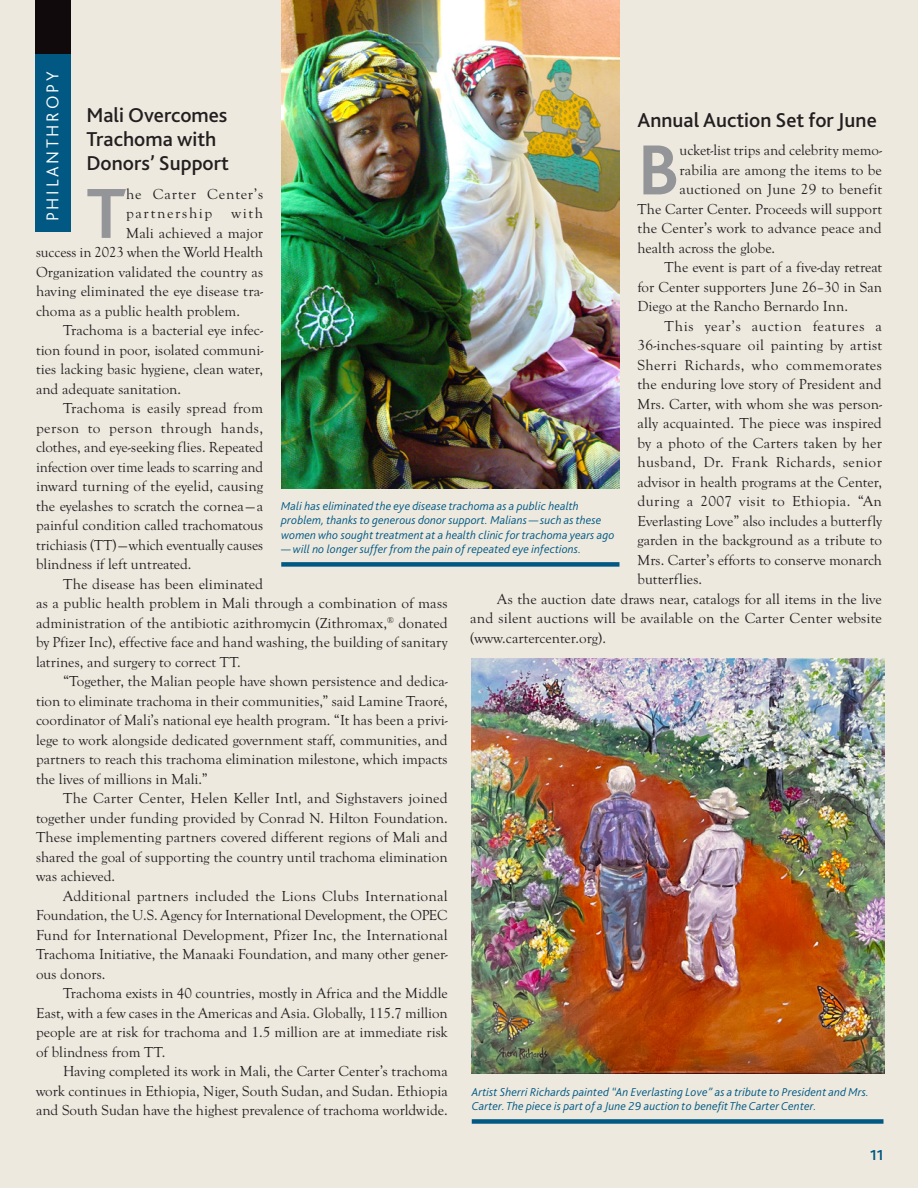
<style>
.page{position:relative;width:918px;height:1188px;background:#ede9df}
.page>*{position:absolute;margin:0;border:0;box-sizing:border-box;transform-origin:0 0}
._1st_Para{font:700 74.25px "Bliss 2";color:#939598}
.News_Brief_Head{font:500 21px/24px "Bliss 2";color:#231f20}
.t1{font:300 18px "Bliss 2";letter-spacing:.15em;color:#fff}
.New_Body{font:15px/19.5px "Goudy Old Sty";color:#231f20;text-align:justify}
._1st_Para-2{font:15px "Goudy Old Sty";color:#231f20}
._1st_Para-3{font:15px/19.5px "Goudy Old Sty";letter-spacing:.07em;color:#231f20}
.t2{font:700 15px "Bliss 2";color:#005883}
.New_Caption_with_Rul{font:italic 300 12px/14.4px "Bliss 2";letter-spacing:.01em;color:#005883}
</style>
<div class="page">
<div style="left:35px;top:0;width:36px;height:63px;background:#110a0c"></div>
<div style="left:35px;top:54px;width:36px;height:178px;background:#005883"></div>
<div style="left:281px;top:562px;width:339px;height:5px;background:#005883"></div>
<img style="left:281px;top:0;width:339px;height:489px">
<div style="left:472px;top:1119px;width:412px;height:5px;background:#005883"></div>
<img style="left:472px;top:659px;width:413px;height:414px">
<p class="t1" style="left:41px;top:221px;width:151px;rotate:-90deg">PHILANTHROPY</p>
<p class="News_Brief_Head" style="left:86px;top:103px;width:144px">Mali Overcomes<br>Trachoma with<br>Donors’ Support</p>
<p class="_1st_Para" style="left:86px;top:167px;width:41px">T</p>
<p class="_1st_Para-3" style="left:126px;top:185px;width:139px">he Carter Center’s partnership</p>
<p class="News_Brief_Head" style="left:638px;top:107px;width:241px">Annual Auction Set for June</p>
<p class="_1st_Para" style="left:638px;top:124px;width:44px">B</p>
<p class="_1st_Para-2" style="left:680px;top:142px;width:204px">ucket-list trips and celebrity memo-</p>
<p class="_1st_Para-2" style="left:680px;top:162px;width:204px">rabilia are among the items to be</p>
<p class="_1st_Para-2" style="left:680px;top:181px;width:204px">auctioned on June 29 to benefit</p>
<p class="_1st_Para-2" style="left:638px;top:201px;width:246px">The Carter Center. Proceeds will support</p>
<p class="_1st_Para-2" style="left:638px;top:220px;width:246px">the Center’s work to advance peace and</p>
<p class="_1st_Para-2" style="left:638px;top:240px;width:139px">health across the globe.</p>
<p class="New_Body" style="left:638px;top:258px;width:246px;text-indent:27px">The event is part of a five-day retreat for Center supporters June 26–30 in San Diego at the Rancho Bernardo Inn.</p>
<p class="New_Body" style="left:638px;top:317px;width:246px;text-indent:27px">This year’s auction features a 36-inches-square oil painting by artist Sherri Richards, who commemorates the enduring love story of President and Mrs. Carter, with whom she was person&shy;ally acquainted. The piece was inspired by a photo of the Carters taken by her husband, Dr. Frank Richards, senior advisor in health programs at the Center, during a 2007 visit to Ethiopia. “An Everlasting Love” also includes a butterfly garden in the background as a tribute to Mrs. Carter’s efforts to conserve monarch butterflies.</p>
<p class="New_Body" style="left:470px;top:590px;width:413px;text-indent:27px">As the auction date draws near, catalogs for all items in the live and silent auctions will be available on the Carter Center website (www.cartercenter.org).</p>
<p class="_1st_Para-2" style="left:231px;top:205px;width:33px">with</p>
<p class="_1st_Para-2" style="left:126px;top:225px;width:139px">Mali achieved a major</p>
<p class="_1st_Para-2" style="left:36px;top:244px;width:229px">success in 2023 when the World Health</p>
<p class="_1st_Para-2" style="left:36px;top:264px;width:229px">Organization validated the country as</p>
<p class="_1st_Para-2" style="left:36px;top:283px;width:229px">having eliminated the eye disease tra-</p>
<p class="_1st_Para-2" style="left:36px;top:303px;width:206px">choma as a public health problem.</p>
<p class="New_Body" style="left:36px;top:321px;width:229px;text-indent:27px">Trachoma is a bacterial eye infec&shy;tion found in poor, isolated communi&shy;ties lacking basic hygiene, clean water, and adequate sanitation.</p>
<p class="New_Body" style="left:36px;top:399px;width:229px;text-indent:27px">Trachoma is easily spread from person to person through hands, clothes, and eye-seeking flies. Repeated infection over time leads to scarring and inward turning of the eyelid, causing the eyelashes to scratch the cornea—a painful condition called trachomatous trichiasis (TT)—which eventually causes blindness if left untreated.</p>
<p class="New_Body" style="left:36px;top:575px;width:413px;text-align:left;text-indent:27px">The disease has been eliminated<br>as a public health problem in Mali through a combination of mass administration of the antibiotic azithromycin (Zithromax,<sup>®</sup> donated by Pfizer Inc), effective face and hand washing, the building of sanitary latrines, and surgery to correct TT.</p>
<p class="New_Body" style="left:36px;top:672px;width:413px;text-indent:27px">“Together, the Malian people have shown persistence and dedica&shy;tion to eliminate trachoma in their communities,” said Lamine Traoré, coordinator of Mali’s national eye health program. “It has been a privi&shy;lege to work alongside dedicated government staff, communities, and partners to reach this trachoma elimination milestone, which impacts the lives of millions in Mali.”</p>
<p class="New_Body" style="left:36px;top:789px;width:413px;text-indent:27px">The Carter Center, Helen Keller Intl, and Sighstavers joined together under funding provided by Conrad N. Hilton Foundation.<br>These implementing partners covered different regions of Mali and shared the goal of supporting the country until trachoma elimination was achieved.</p>
<p class="New_Body" style="left:36px;top:887px;width:413px;text-indent:27px">Additional partners included the Lions Clubs International Foundation, the U.S. Agency for International Development, the OPEC Fund for International Development, Pfizer Inc, the International Trachoma Initiative, the Manaaki Foundation, and many other gener&shy;ous donors.</p>
<p class="New_Body" style="left:36px;top:984px;width:413px;text-indent:27px">Trachoma exists in 40 countries, mostly in Africa and the Middle East, with a few cases in the Americas and Asia. Globally, 115.7 million people are at risk for trachoma and 1.5 million are at immediate risk of blindness from TT.</p>
<p class="New_Body" style="left:36px;top:1062px;width:413px;text-indent:27px">Having completed its work in Mali, the Carter Center’s trachoma work continues in Ethiopia, Niger, South Sudan, and Sudan. Ethiopia and South Sudan have the highest prevalence of trachoma worldwide.</p>
<p class="New_Caption_with_Rul" style="left:281px;top:498px;width:335px">Mali has eliminated the eye disease trachoma as a public health problem, thanks to generous donor support. Malians — such as these women who sought treatment at a health clinic for trachoma years ago</p>
<p class="New_Caption_with_Rul" style="left:281px;top:542px;width:301px">— will no longer suffer from the pain of repeated eye infections.</p>
<p class="New_Caption_with_Rul" style="left:472px;top:1084px;width:399px">Artist Sherri Richards painted “An Everlasting Love” as a tribute to President and Mrs.<br>Carter. The piece is part of a June 29 auction to benefit The Carter Center.</p>
<p class="t2" style="left:870px;top:1146px;width:15px">11</p>
</div>
